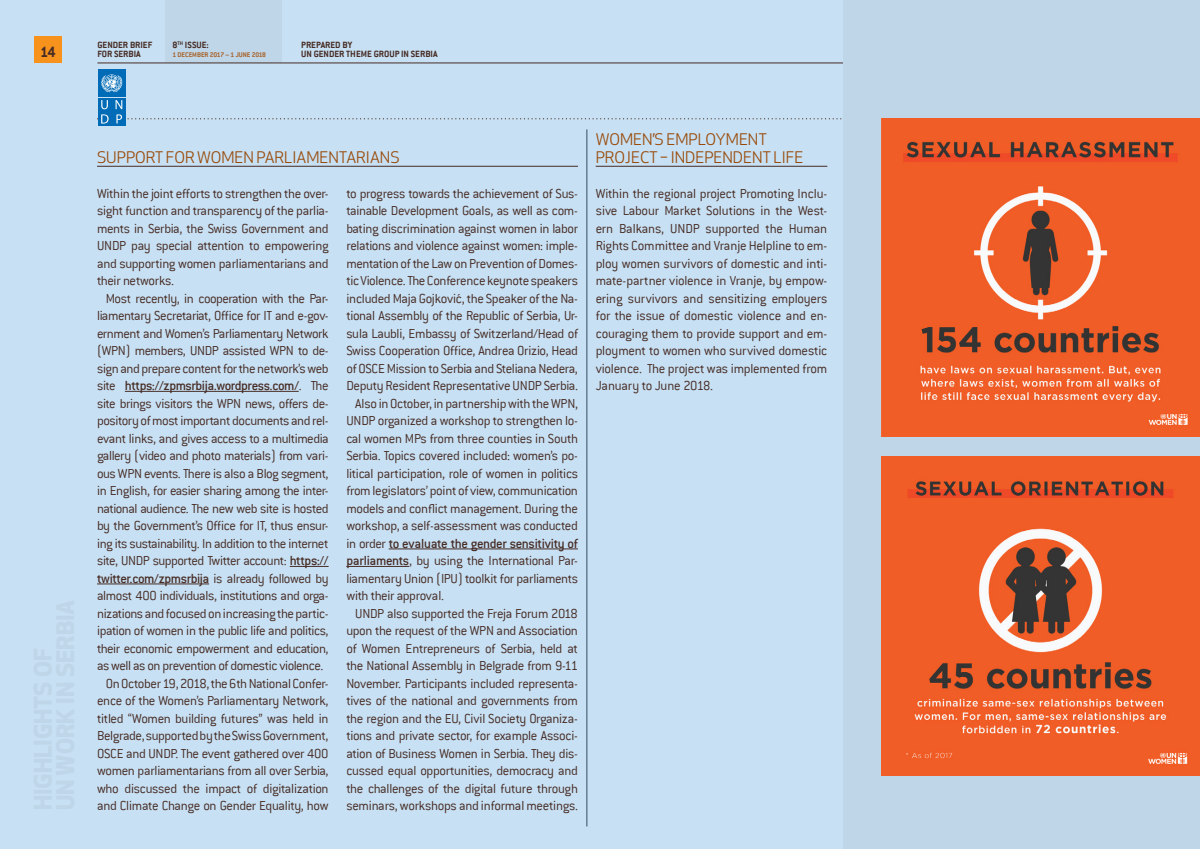
<style>
.page{position:relative;width:1200px;height:849px;background:#fff}
.page>*{position:absolute;margin:0;border:0;box-sizing:border-box;transform-origin:0 0}
.t1{font:16.25px "Conduit ITCCE Bold";color:#472c25}
.t2{font:15.62px/17.5px "Apex New";color:#984806}
.t3{font:14.38px/17.5px "Conduit ITCCE Light";letter-spacing:-.025em;color:#472c25;text-align:justify}
.t4{font:14.38px "Conduit ITCCE Medium";letter-spacing:-.03em;color:#472c25}
.t5{font:10px/8.8px "Conduit ITCCE Bold";color:#472c25}
.t6{font:7.5px "Conduit ITCCE Bold";letter-spacing:-.005em;color:#a8632b}
.s1{font-family:"Conduit ITCCE Light"}
.s2{font-family:"Conduit ITCCE Medium"}
</style>
<div class="page">
<div style="left:0;top:0;width:1199px;height:849px;background:#c7e0f3"></div>
<div style="left:34px;top:36px;width:28px;height:27px;background:#f7931d"></div>
<div style="left:166px;top:0;width:116px;height:63px;background:#bed6e8"></div>
<hr style="left:97px;top:63px;width:1080px;height:1px;background:#472c25">
<hr style="left:97px;top:166px;width:481px;height:1px;background:#472c25">
<hr style="left:125px;top:391px;width:174px;height:1px;background:#472c25">
<hr style="left:290px;top:566px;width:39px;height:1px;background:#472c25">
<hr style="left:97px;top:583px;width:112px;height:1px;background:#472c25">
<hr style="left:389px;top:548px;width:189px;height:1px;background:#472c25">
<hr style="left:346px;top:566px;width:63px;height:1px;background:#472c25">
<hr style="left:596px;top:166px;width:231px;height:1px;background:#472c25">
<div style="left:98px;top:98px;width:13px;height:13px;background:#006bb6"></div>
<div style="left:112px;top:98px;width:14px;height:13px;background:#006bb6"></div>
<div style="left:112px;top:112px;width:14px;height:14px;background:#006bb6"></div>
<div style="left:98px;top:112px;width:13px;height:14px;background:#006bb6"></div>
<svg style="left:98px;top:100px;width:746px;height:24px"></svg>
<div style="left:98px;top:69px;width:28px;height:28px;background:#006bb6"></div>
<svg style="left:101px;top:74px;width:21px;height:18px"></svg>
<hr style="left:587px;top:129px;width:1px;height:697px;background:#364e5c">
<div style="left:844px;top:0;width:356px;height:849px;background:#bed6e8"></div>
<img style="left:881px;top:118px;width:319px;height:319px">
<img style="left:881px;top:457px;width:319px;height:318px">
<p class="t1" style="left:40px;top:42px;width:17px">14</p>
<p class="t5" style="left:97px;top:40px;width:56px">GENDER BRIEF<br>FOR SERBIA</p>
<p class="t5" style="left:172px;top:40px;width:38px">8<sup>TH</sup> ISSUE:</p>
<p class="t6" style="left:172px;top:50px;width:95px">1 DECEMBER 2017 – 1 JUNE 2018</p>
<p class="t5" style="left:301px;top:40px;width:138px">PREPARED BY<br>UN GENDER THEME GROUP IN SERBIA</p>
<p class="t2" style="left:97px;top:148px;width:304px">SUPPORT FOR WOMEN PARLIAMENTARIANS</p>
<p class="t3" style="left:97px;top:184px;width:233px">Within the joint efforts to strengthen the over&shy;sight function and transparency of the parlia&shy;ments in Serbia, the Swiss Government and UNDP pay special attention to empowering and supporting women parliamentarians and their networks.</p>
<p class="t3" style="left:97px;top:289px;width:233px;text-indent:9px">Most recently, in cooperation with the Par&shy;liamentary Secretariat, Office for IT and e-gov&shy;ernment and Women’s Parliamentary Network (WPN) members, UNDP assisted WPN to de&shy;sign and prepare content for the network’s web</p>
<p class="t4" style="left:97px;top:377px;width:233px"><span class="s1">site</span> https://zpmsrbija.wordpress.com/<span class="s1">. The</span></p>
<p class="t3" style="left:97px;top:394px;width:233px">site brings visitors the WPN news, offers de&shy;pository of most important documents and rel&shy;evant links, and gives access to a multimedia gallery (video and photo materials) from vari&shy;ous WPN events. There is also a Blog segment, in English, for easier sharing among the inter&shy;national audience. The new web site is hosted by the Government’s Office for IT, thus ensur&shy;ing its sustainability. In addition to the internet site, UNDP supported Twitter account: <span class="s2">https://</span></p>
<p class="t4" style="left:97px;top:570px;width:233px">twitter.com/zpmsrbija <span class="s1">is already followed by</span></p>
<p class="t3" style="left:97px;top:587px;width:233px">almost 400 individuals, institutions and orga-</p>
<p class="t3" style="left:97px;top:604px;width:233px">nizations and focused on increasing the partic-</p>
<p class="t3" style="left:97px;top:622px;width:233px">ipation of women in the public life and politics,</p>
<p class="t3" style="left:97px;top:639px;width:233px">their economic empowerment and education,</p>
<p class="t3" style="left:97px;top:657px;width:228px">as well as on prevention of domestic violence.</p>
<p class="t3" style="left:106px;top:674px;width:224px">On October 19, 2018, the 6th National Confer-</p>
<p class="t3" style="left:97px;top:692px;width:233px">ence of the Women’s Parliamentary Network,</p>
<p class="t3" style="left:97px;top:709px;width:233px">titled “Women building futures” was held in</p>
<p class="t3" style="left:97px;top:727px;width:233px">Belgrade, supported by the Swiss Government,</p>
<p class="t3" style="left:97px;top:744px;width:233px">OSCE and UNDP. The event gathered over 400</p>
<p class="t3" style="left:97px;top:762px;width:233px">women parliamentarians from all over Serbia,</p>
<p class="t3" style="left:97px;top:779px;width:233px">who discussed the impact of digitalization</p>
<p class="t3" style="left:97px;top:797px;width:233px">and Climate Change on Gender Equality, how</p>
<p class="t3" style="left:346px;top:184px;width:233px;text-align:right">to progress towards the achievement of Sus&shy;tainable Development Goals, as well as com&shy;bating discrimination against women in labor relations and violence against women: imple&shy;mentation of the Law on Prevention of Domes&shy;tic Violence. The Conference keynote speakers included Maja Gojković, the Speaker of the Na&shy;tional Assembly of the Republic of Serbia, Ur&shy;sula Laubli, Embassy of Switzerland/Head of Swiss Cooperation Office, Andrea Orizio, Head of OSCE Mission to Serbia and Steliana Nedera, Deputy Resident Representative UNDP Serbia.<br>Also in October, in partnership with the WPN, UNDP organized a workshop to strengthen lo&shy;cal women MPs from three counties in South Serbia. Topics covered included: women’s po&shy;litical participation, role of women in politics from legislators’ point of view, communication models and conflict management. During the workshop, a self-assessment was conducted</p>
<p class="t4" style="left:346px;top:535px;width:233px"><span class="s1">in order</span> to evaluate the gender sensitivity of</p>
<p class="t3" style="left:346px;top:552px;width:233px"><span class="s2">parliaments</span>, by using the International Par&shy;liamentary Union (IPU) toolkit for parliaments with their approval.</p>
<p class="t3" style="left:346px;top:604px;width:233px;text-indent:9px">UNDP also supported the Freja Forum 2018 upon the request of the WPN and Association of Women Entrepreneurs of Serbia, held at the National Assembly in Belgrade from 9-11<br>November. Participants included representa&shy;tives of the national and governments from the region and the EU, Civil Society Organiza&shy;tions and private sector, for example Associ&shy;ation of Business Women in Serbia. They dis&shy;cussed equal opportunities, democracy and the challenges of the digital future through seminars, workshops and informal meetings.</p>
<p class="t2" style="left:596px;top:131px;width:209px">WOMEN’S EMPLOYMENT<br>PROJECT – INDEPENDENT LIFE</p>
<p class="t3" style="left:596px;top:184px;width:233px">Within the regional project Promoting Inclu&shy;sive Labour Market Solutions in the West&shy;ern Balkans, UNDP supported the Human Rights Committee and Vranje Helpline to em&shy;ploy women survivors of domestic and inti&shy;mate-partner violence in Vranje, by empow&shy;ering survivors and sensitizing employers for the issue of domestic violence and en&shy;couraging them to provide support and em&shy;ployment to women who survived domestic violence. The project was implemented from January to June 2018.</p>
</div>
